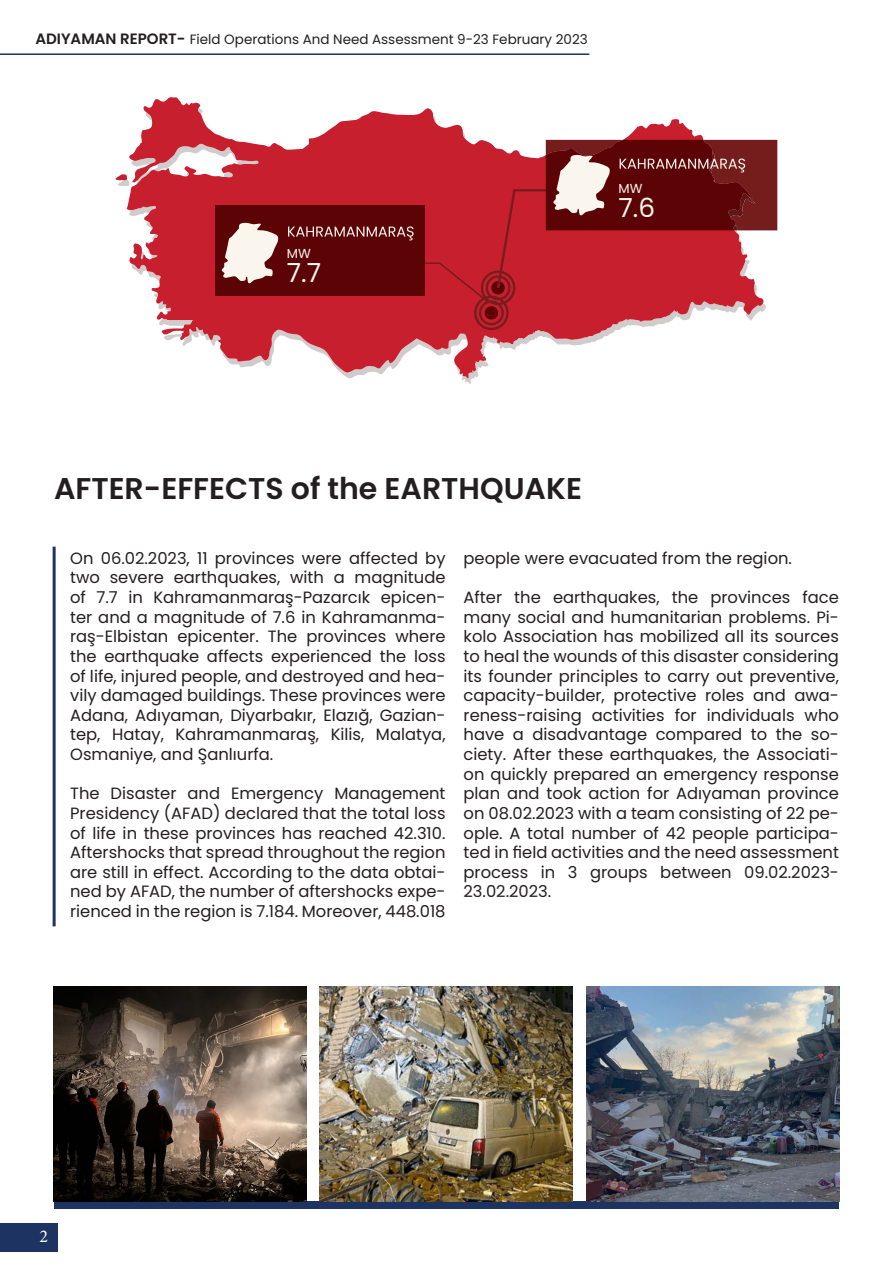
<style>
.page{position:relative;width:893px;height:1263px;background:#fff}
.page>*{position:absolute;margin:0;border:0;box-sizing:border-box;transform-origin:0 0}
.t1{font:600 30px "Poppins";color:#231f20}
.t2{font:26.25px "Poppins";color:#faf5ed}
.t3{font:18px "Minion Pro";color:#fff}
.t4{font:16.35px/19.6px "Poppins";color:#231f20;text-align:justify}
.t5{font:13.5px "Poppins";color:#231f20}
.t6{font:13.05px "Poppins";color:#faf5ed}
.s1{font-weight:600;font-size:15px}
</style>
<div class="page">
<hr style="left:0;top:53px;width:589px;height:2px;background:#1d3463">
<div style="left:0;top:1223px;width:57px;height:29px;background:#1d3463"></div>
<div style="left:54px;top:1201px;width:785px;height:8px;background:#1d3463"></div>
<div style="left:53px;top:547px;width:3px;height:379px;border:2px solid #1d3463"></div>
<svg style="left:127px;top:97px;width:637px;height:282px"></svg>
<svg style="left:115px;top:174px;width:15px;height:12px"></svg>
<div style="left:216px;top:205px;width:209px;height:91px;background:#5c0305"></div>
<svg style="left:221px;top:222px;width:57px;height:62px"></svg>
<svg style="left:425px;top:140px;width:352px;height:204px;background:#b43e46"></svg>
<svg style="left:288px;top:226px;width:126px;height:14px"></svg>
<img style="left:586px;top:986px;width:253px;height:215px">
<img style="left:319px;top:986px;width:253px;height:215px">
<img style="left:54px;top:986px;width:252px;height:215px">
<p class="t5" style="left:35px;top:31px;width:554px"><span class="s1">ADIYAMAN REPORT-</span> Field Operations And Need Assessment 9-23 February 2023</p>
<p class="t6" style="left:287px;top:246px;width:25px">MW</p>
<h2 class="t2" style="left:287px;top:257px;width:36px">7.7</h2>
<p class="t6" style="left:618px;top:181px;width:25px">MW</p>
<h2 class="t2" style="left:618px;top:193px;width:38px">7.6</h2>
<p class="t1" style="left:54px;top:471px;width:529px">AFTER-EFFECTS of the EARTHQUAKE</p>
<p class="t4" style="left:70px;top:548px;width:377px">On 06.02.2023, 11 provinces were affected by two severe earthquakes, with a magnitude of 7.7 in Kahramanmaraş-Pazarcık epicen&shy;ter and a magnitude of 7.6 in Kahramanma&shy;raş-Elbistan epicenter. The provinces where the earthquake affects experienced the loss of life, injured people, and destroyed and hea&shy;vily damaged buildings. These provinces were Adana, Adıyaman, Diyarbakır, Elazığ, Gazian&shy;tep, Hatay, Kahramanmaraş, Kilis, Malatya, Osmaniye, and Şanlıurfa.</p>
<p class="t4" style="left:70px;top:784px;width:377px">The Disaster and Emergency Management Presidency (AFAD) declared that the total loss of life in these provinces has reached 42.310.<br>Aftershocks that spread throughout the region are still in effect. According to the data obtai&shy;ned by AFAD, the number of aftershocks expe&shy;rienced in the region is 7.184. Moreover, 448.018</p>
<p class="t4" style="left:464px;top:548px;width:330px">people were evacuated from the region.</p>
<p class="t4" style="left:464px;top:588px;width:377px">After the earthquakes, the provinces face many social and humanitarian problems. Pi&shy;kolo Association has mobilized all its sources to heal the wounds of this disaster considering its founder principles to carry out preventive, capacity-builder, protective roles and awa&shy;reness-raising activities for individuals who have a disadvantage compared to the so&shy;ciety. After these earthquakes, the Associati&shy;on quickly prepared an emergency response plan and took action for Adıyaman province on 08.02.2023 with a team consisting of 22 pe&shy;ople. A total number of 42 people participa&shy;ted in field activities and the need assessment process in 3 groups between 09.02.2023- 23.02.2023.</p>
<p class="t3" style="left:39px;top:1225px;width:10px">2</p>
</div>
